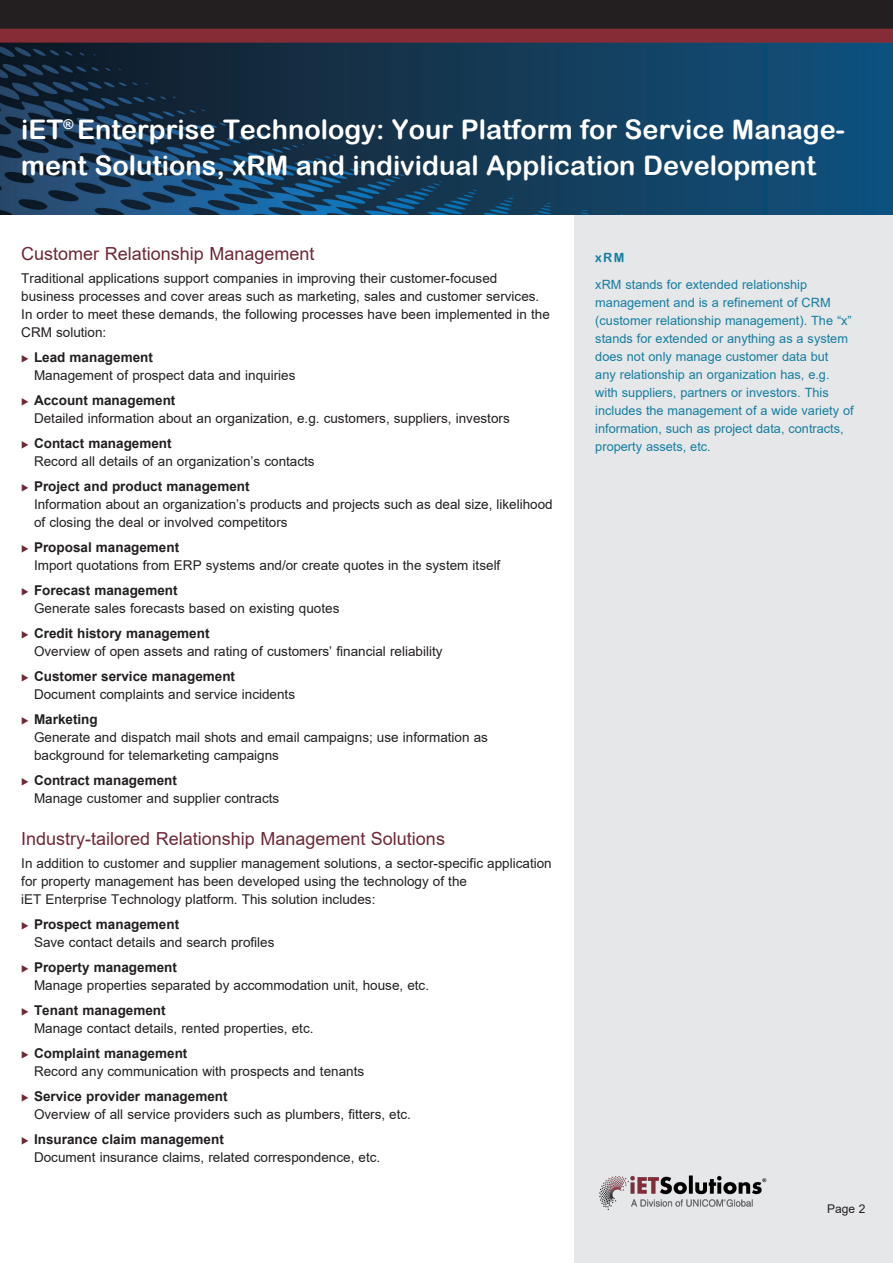
<style>
.page{position:relative;width:893px;height:1263px;background:#fff}
.page>*{position:absolute;margin:0;border:0;box-sizing:border-box;transform-origin:0 0}
.DS_Headline{font:27px/36px "Arial Rounded MT Bold";color:#fff}
.DS_Text_Subheadline{font:18px "Arial";color:#6e2837}
.DS_Features_Text{font:13.5px/18px "Arial";color:#231f20}
.DS_Text{font:13.5px/18px "Arial";color:#231f20}
.DS_Features_Text-2{font:12.75px/18px "Arial";color:#157e9f}
.DS_Features_Title{font:12.75px "Arial Rounded MT Bold";color:#157e9f}
.t1{font:12px "Arial";color:#231f20}
.s1{color:#6e2837}
.s2{font-weight:700}
</style>
<div class="page">
<div style="left:574px;top:204px;width:319px;height:1059px;background:#e6e7e9"></div>
<img style="left:0;top:0;width:893px;height:214px">
<img style="left:599px;top:1175px;width:168px;height:35px">
<p class="DS_Headline" style="left:21px;top:111px;width:825px">iET<sup>®</sup> Enterprise Technology: Your Platform for Service Manage&shy;ment Solutions, xRM and individual Application Development</p>
<p class="DS_Text_Subheadline" style="left:21px;top:241px;width:295px">Customer Relationship Management</p>
<p class="DS_Text" style="left:21px;top:269px;width:530px">Traditional applications support companies in improving their customer-focused business processes and cover areas such as marketing, sales and customer services.<br>In order to meet these demands, the following processes have been implemented in the CRM solution:</p>
<p class="DS_Features_Text" style="left:34px;top:348px;width:263px;text-indent:-13px"><span class="s1">◆</span> <span class="s2">Lead management<br></span>Management of prospect data and inquiries</p>
<p class="DS_Features_Text" style="left:34px;top:391px;width:477px;text-indent:-13px"><span class="s1">◆</span> <span class="s2">Account management<br></span>Detailed information about an organization, e.g. customers, suppliers, investors</p>
<p class="DS_Features_Text" style="left:34px;top:434px;width:282px;text-indent:-13px"><span class="s1">◆</span> <span class="s2">Contact management<br></span>Record all details of an organization’s contacts</p>
<p class="DS_Features_Text" style="left:34px;top:477px;width:520px;text-indent:-13px"><span class="s1">◆</span> <span class="s2">Project and product management<br></span>Information about an organization’s products and projects such as deal size, likelihood of closing the deal or involved competitors</p>
<p class="DS_Features_Text" style="left:34px;top:538px;width:468px;text-indent:-13px"><span class="s1">◆</span> <span class="s2">Proposal management<br></span>Import quotations from ERP systems and/or create quotes in the system itself</p>
<p class="DS_Features_Text" style="left:34px;top:581px;width:307px;text-indent:-13px"><span class="s1">◆</span> <span class="s2">Forecast management<br></span>Generate sales forecasts based on existing quotes</p>
<p class="DS_Features_Text" style="left:34px;top:624px;width:410px;text-indent:-13px"><span class="s1">◆</span> <span class="s2">Credit history management<br></span>Overview of open assets and rating of customers’ financial reliability</p>
<p class="DS_Features_Text" style="left:34px;top:667px;width:263px;text-indent:-13px"><span class="s1">◆</span> <span class="s2">Customer service management<br></span>Document complaints and service incidents</p>
<p class="DS_Features_Text" style="left:34px;top:710px;width:455px;text-indent:-13px"><span class="s1">◆</span> <span class="s2">Marketing<br></span>Generate and dispatch mail shots and email campaigns; use information as background for telemarketing campaigns</p>
<p class="DS_Features_Text" style="left:34px;top:771px;width:247px;text-indent:-13px"><span class="s1">◆</span> <span class="s2">Contract management<br></span>Manage customer and supplier contracts</p>
<p class="DS_Text_Subheadline" style="left:21px;top:826px;width:425px">Industry-tailored Relationship Management Solutions</p>
<p class="DS_Text" style="left:21px;top:854px;width:532px">In addition to customer and supplier management solutions, a sector-specific application for property management has been developed using the technology of the<br>iET Enterprise Technology platform. This solution includes:</p>
<p class="DS_Features_Text" style="left:34px;top:915px;width:242px;text-indent:-13px"><span class="s1">◆</span> <span class="s2">Prospect management<br></span>Save contact details and search profiles</p>
<p class="DS_Features_Text" style="left:34px;top:958px;width:397px;text-indent:-13px"><span class="s1">◆</span> <span class="s2">Property management<br></span>Manage properties separated by accommodation unit, house, etc.</p>
<p class="DS_Features_Text" style="left:34px;top:1001px;width:281px;text-indent:-13px"><span class="s1">◆</span> <span class="s2">Tenant management<br></span>Manage contact details, rented properties, etc.</p>
<p class="DS_Features_Text" style="left:34px;top:1044px;width:332px;text-indent:-13px"><span class="s1">◆</span> <span class="s2">Complaint management<br></span>Record any communication with prospects and tenants</p>
<p class="DS_Features_Text" style="left:34px;top:1087px;width:379px;text-indent:-13px"><span class="s1">◆</span> <span class="s2">Service provider management<br></span>Overview of all service providers such as plumbers, fitters, etc.</p>
<p class="DS_Features_Text" style="left:34px;top:1130px;width:348px;text-indent:-13px"><span class="s1">◆</span> <span class="s2">Insurance claim management<br></span>Document insurance claims, related correspondence, etc.</p>
<p class="DS_Features_Title" style="left:595px;top:250px;width:30px">xRM</p>
<p class="DS_Features_Text-2" style="left:595px;top:275px;width:260px">xRM stands for extended relationship management and is a refinement of CRM (customer relationship management). The “x” stands for extended or anything as a system does not only manage customer data but<br>any relationship an organization has, e.g. with suppliers, partners or investors. This includes the management of a wide variety of information, such as project data, contracts, property assets, etc.</p>
<p class="t1" style="left:827px;top:1200px;width:40px">Page 2</p>
</div>
